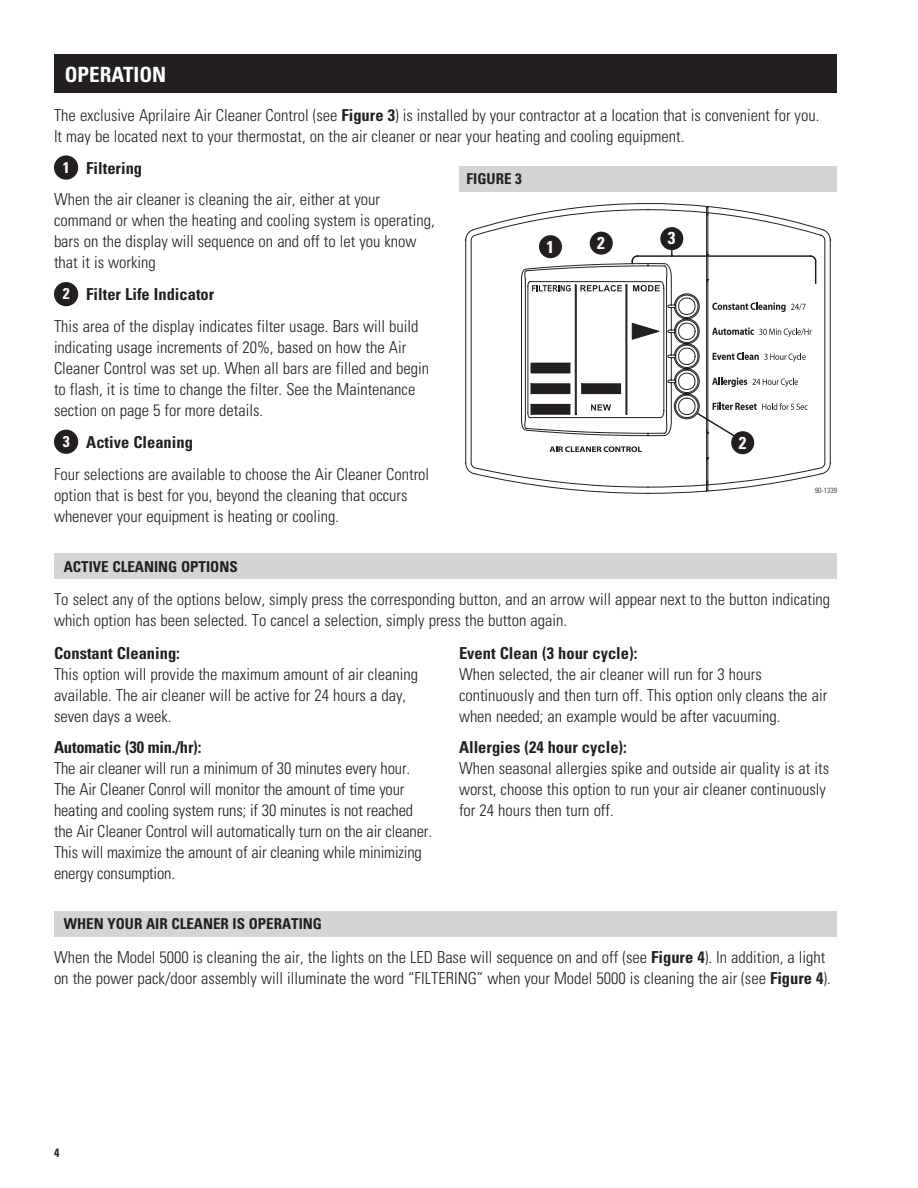
<style>
.page{position:relative;width:918px;height:1188px;background:#fff}
.page>*{position:absolute;margin:0;border:0;box-sizing:border-box;transform-origin:0 0}
.t1{font:700 condensed 21px "Univers";color:#fff}
.t2{font:700 condensed 17.25px "Univers";color:#fff}
.t3{font:300 condensed 16.5px/21px "Univers";color:#241f1f}
.t4{font:700 condensed 16.5px "Univers";color:#241f1f}
.t5{font:700 condensed 15px "Univers";color:#241f1f}
.t6{font:700 condensed 12px "Univers";color:#241f1f}
.t7{font:300 condensed 7.5px "Univers";color:#241f1f}
.s1{font-weight:700}
.s2{font-weight:700;font-size:15.6px;color:#fff}
</style>
<div class="page">
<div style="left:54px;top:554px;width:783px;height:25px;background:#d5d4d5"></div>
<div style="left:54px;top:54px;width:783px;height:39px;background:#241f1f"></div>
<div style="left:54px;top:155px;width:24px;height:25px;background:#241f1f;border-radius:50%"></div>
<div style="left:54px;top:282px;width:24px;height:24px;background:#241f1f;border-radius:50%"></div>
<div style="left:54px;top:430px;width:24px;height:24px;background:#241f1f;border-radius:50%"></div>
<svg style="left:465px;top:203px;width:242px;height:291px"></svg>
<svg style="left:530px;top:206px;width:301px;height:286px"></svg>
<div style="left:540px;top:236px;width:21px;height:21px;background:#241f1f;border-radius:50%"></div>
<div style="left:539px;top:235px;width:23px;height:23px;border:2px solid #241f1f;border-radius:50%"></div>
<div style="left:661px;top:228px;width:22px;height:21px;background:#241f1f;border-radius:50%"></div>
<div style="left:660px;top:227px;width:23px;height:23px;border:2px solid #241f1f;border-radius:50%"></div>
<div style="left:732px;top:432px;width:21px;height:21px;background:#241f1f;border-radius:50%"></div>
<div style="left:731px;top:431px;width:23px;height:23px;border:2px solid #241f1f;border-radius:50%"></div>
<div style="left:582px;top:384px;width:39px;height:10px;background:#241f1f"></div>
<div style="left:531px;top:363px;width:39px;height:10px;background:#241f1f"></div>
<div style="left:531px;top:384px;width:39px;height:10px;background:#241f1f"></div>
<div style="left:531px;top:404px;width:39px;height:10px;background:#241f1f"></div>
<svg style="left:550px;top:446px;width:92px;height:6px"></svg>
<svg style="left:712px;top:302px;width:94px;height:10px"></svg>
<svg style="left:712px;top:327px;width:100px;height:10px"></svg>
<svg style="left:713px;top:352px;width:93px;height:10px"></svg>
<svg style="left:712px;top:377px;width:86px;height:10px"></svg>
<svg style="left:695px;top:402px;width:113px;height:36px"></svg>
<svg style="left:532px;top:285px;width:39px;height:6px"></svg>
<svg style="left:580px;top:231px;width:237px;height:60px"></svg>
<svg style="left:591px;top:404px;width:20px;height:7px"></svg>
<div style="left:459px;top:166px;width:378px;height:25px;background:#d5d4d5"></div>
<div style="left:54px;top:911px;width:783px;height:26px;background:#d5d4d5"></div>
<p class="t1" style="left:65px;top:66px;width:103px">OPERATION</p>
<p class="t3" style="left:54px;top:106px;width:767px">The exclusive Aprilaire Air Cleaner Control (see <span class="s1">Figure 3</span>) is installed by your contractor at a location that is convenient for you.<br>It may be located next to your thermostat, on the air cleaner or near your heating and cooling equipment.</p>
<p class="t3" style="left:54px;top:154px;width:328px;line-height:31.8px;text-indent:9px"><span class="s2">1</span> <span class="s1">Filtering<br></span>When the air cleaner is cleaning the air, either at your</p>
<p class="t3" style="left:54px;top:212px;width:382px">command or when the heating and cooling system is operating, bars on the display will sequence on and off to let you know that it is working</p>
<p class="t3" style="left:54px;top:280px;width:366px;line-height:31.8px;text-indent:9px"><span class="s2">2</span> <span class="s1">Filter Life Indicator<br></span>This area of the display indicates filter usage. Bars will build</p>
<p class="t3" style="left:54px;top:338px;width:377px">indicating usage increments of 20%, based on how the Air Cleaner Control was set up. When all bars are filled and begin to flash, it is time to change the filter. See the Maintenance section on page 5 for more details.</p>
<p class="t3" style="left:54px;top:428px;width:377px;line-height:31.8px;text-indent:9px"><span class="s2">3</span> <span class="s1">Active Cleaning<br></span>Four selections are available to choose the Air Cleaner Control</p>
<p class="t3" style="left:54px;top:486px;width:355px">option that is best for you, beyond the cleaning that occurs whenever your equipment is heating or cooling.</p>
<p class="t5" style="left:467px;top:173px;width:57px">FIGURE 3</p>
<p class="t2" style="left:668px;top:232px;width:9px">3</p>
<p class="t2" style="left:597px;top:236px;width:9px">2</p>
<p class="t2" style="left:547px;top:240px;width:9px">1</p>
<p class="t2" style="left:739px;top:436px;width:9px">2</p>
<p class="t7" style="left:815px;top:488px;width:24px">90-1339</p>
<p class="t5" style="left:64px;top:561px;width:176px">ACTIVE CLEANING OPTIONS</p>
<p class="t3" style="left:54px;top:590px;width:778px">To select any of the options below, simply press the corresponding button, and an arrow will appear next to the button indicating which option has been selected. To cancel a selection, simply press the button again.</p>
<p class="t4" style="left:54px;top:647px;width:127px">Constant Cleaning:</p>
<p class="t3" style="left:54px;top:665px;width:366px">This option will provide the maximum amount of air cleaning available. The air cleaner will be active for 24 hours a day, seven days a week.</p>
<p class="t4" style="left:54px;top:742px;width:149px">Automatic (30 min./hr):</p>
<p class="t3" style="left:54px;top:760px;width:380px">The air cleaner will run a minimum of 30 minutes every hour.<br>The Air Cleaner Conrol will monitor the amount of time your heating and cooling system runs; if 30 minutes is not reached the Air Cleaner Control will automatically turn on the air cleaner.<br>This will maximize the amount of air cleaning while minimizing energy consumption.</p>
<p class="t4" style="left:459px;top:647px;width:180px">Event Clean (3 hour cycle):</p>
<p class="t3" style="left:459px;top:665px;width:370px">When selected, the air cleaner will run for 3 hours continuously and then turn off. This option only cleans the air when needed; an example would be after vacuuming.</p>
<p class="t4" style="left:459px;top:742px;width:169px">Allergies (24 hour cycle):</p>
<p class="t3" style="left:459px;top:760px;width:372px">When seasonal allergies spike and outside air quality is at its worst, choose this option to run your air cleaner continuously for 24 hours then turn off.</p>
<p class="t5" style="left:64px;top:919px;width:260px">WHEN YOUR AIR CLEANER IS OPERATING</p>
<p class="t3" style="left:54px;top:948px;width:778px">When the Model 5000 is cleaning the air, the lights on the LED Base will sequence on and off (see <span class="s1">Figure 4</span>). In addition, a light on the power pack/door assembly will illuminate the word “FILTERING” when your Model 5000 is cleaning the air (see <span class="s1">Figure 4</span>).</p>
<p class="t6" style="left:54px;top:1148px;width:7px">4</p>
</div>
